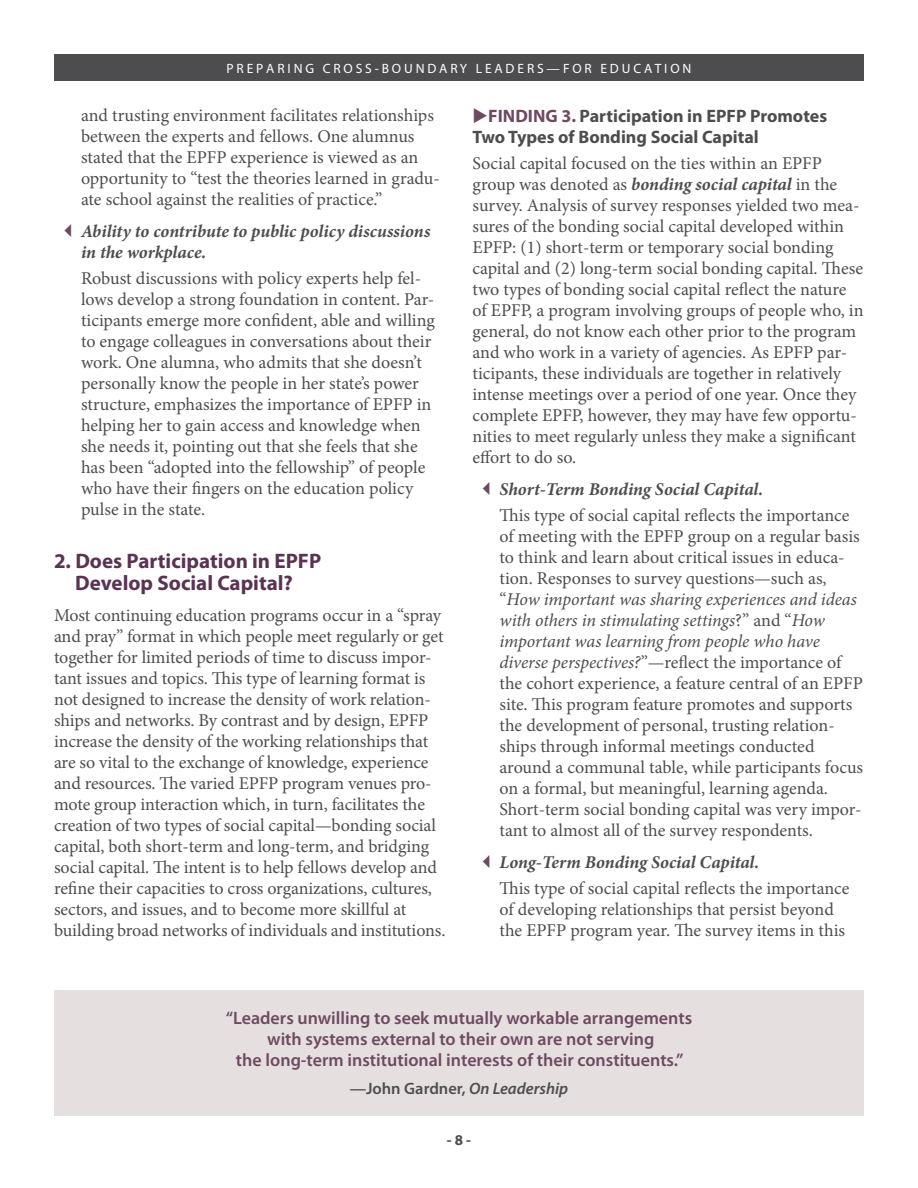
<style>
.page{position:relative;width:918px;height:1188px;background:#fff}
.page>*{position:absolute;margin:0;border:0;box-sizing:border-box;transform-origin:0 0}
.t1{font:700 21px/21.8px "Myriad Pro";color:#5a3353;text-align:center}
.t2{font:18px/21px "Minion Pro";letter-spacing:-.005em;color:#4d4d4f}
.t3{font:600 18px/21px "Myriad Pro";color:#6e4a62;text-align:center}
.t4{font:italic 700 18px/21px "Minion Pro";letter-spacing:-.005em;color:#4d4d4f}
.t5{font:700 18px/21px "Myriad Pro";color:#4d4d4f}
.t6{font:600 16.5px "Myriad Pro";color:#4d4d4f}
.t7{font:700 15px "Myriad Pro";color:#4d4d4f}
.t8{font:13.5px "Myriad Pro";color:#fff}
.s1{color:#6e4a62}
.s2{font-weight:700;font-style:italic}
.s3{font-style:italic}
</style>
<div class="page">
<div style="left:54px;top:54px;width:810px;height:27px;background:#4d4d4f"></div>
<div style="left:54px;top:990px;width:810px;height:126px;background:#e6dfe0"></div>
<p class="t8" style="left:227px;top:60px;width:466px">P R E P A R I N G C R O S S - B O U N D A R Y L E A D E R S — F O R E D U C A T I O N</p>
<p class="t2" style="left:81px;top:105px;width:360px">and trusting environment facilitates relationships between the experts and fellows. One alumnus stated that the EPFP experience is viewed as an opportunity to “test the theories learned in gradu&shy;ate school against the realities of practice.”</p>
<p class="t4" style="left:81px;top:220px;width:351px">Ability to contribute to public policy discussions in the workplace.</p>
<p class="t2" style="left:81px;top:268px;width:355px">Robust discussions with policy experts help fel&shy;lows develop a strong foundation in content. Par&shy;ticipants emerge more confident, able and willing to engage colleagues in conversations about their work. One alumna, who admits that she doesn’t personally know the people in her state’s power structure, emphasizes the importance of EPFP in helping her to gain access and knowledge when she needs it, pointing out that she feels that she has been “adopted into the fellowship” of people who have their fingers on the education policy pulse in the state.</p>
<p class="t1" style="left:54px;top:549px;width:269px">2. Does Participation in EPFP<br>Develop Social Capital?</p>
<p class="t2" style="left:54px;top:605px;width:393px">Most continuing education programs occur in a “spray and pray” format in which people meet regularly or get together for limited periods of time to discuss impor&shy;tant issues and topics. This type of learning format is not designed to increase the density of work relation&shy;ships and networks. By contrast and by design, EPFP increase the density of the working relationships that are so vital to the exchange of knowledge, experience and resources. The varied EPFP program venues pro&shy;mote group interaction which, in turn, facilitates the creation of two types of social capital—bonding social capital, both short-term and long-term, and bridging social capital. The intent is to help fellows develop and refine their capacities to cross organizations, cultures, sectors, and issues, and to become more skillful at building broad networks of individuals and institutions.</p>
<p class="t5" style="left:472px;top:105px;width:356px"><span class="s1">◆FINDING 3.</span> Participation in EPFP Promotes<br>Two Types of Bonding Social Capital</p>
<p class="t2" style="left:472px;top:153px;width:393px">Social capital focused on the ties within an EPFP group was denoted as <span class="s2">bonding social capital</span> in the survey. Analysis of survey responses yielded two mea&shy;sures of the bonding social capital developed within EPFP: (1) short-term or temporary social bonding capital and (2) long-term social bonding capital. These two types of bonding social capital reflect the nature of EPFP, a program involving groups of people who, in general, do not know each other prior to the program and who work in a variety of agencies. As EPFP par&shy;ticipants, these individuals are together in relatively intense meetings over a period of one year. Once they complete EPFP, however, they may have few opportu&shy;nities to meet regularly unless they make a significant effort to do so.</p>
<p class="t4" style="left:500px;top:478px;width:265px">Short-Term Bonding Social Capital.</p>
<p class="t2" style="left:500px;top:505px;width:365px">This type of social capital reflects the importance of meeting with the EPFP group on a regular basis to think and learn about critical issues in educa&shy;tion. Responses to survey questions—such as, “<span class="s3">How important was sharing experiences and ideas with others in stimulating settings</span>?” and “<span class="s3">How important was learning from people who have diverse perspectives?</span>”—reflect the importance of the cohort experience, a feature central of an EPFP site. This program feature promotes and supports the development of personal, trusting relation&shy;ships through informal meetings conducted around a communal table, while participants focus on a formal, but meaningful, learning agenda.<br>Short-term social bonding capital was very impor&shy;tant to almost all of the survey respondents.</p>
<p class="t4" style="left:500px;top:851px;width:261px">Long-Term Bonding Social Capital.</p>
<p class="t2" style="left:500px;top:878px;width:351px">This type of social capital reflects the importance of developing relationships that persist beyond the EPFP program year. The survey items in this</p>
<p class="t3" style="left:226px;top:1007px;width:468px">“Leaders unwilling to seek mutually workable arrangements with systems external to their own are not serving<br>the long-term institutional interests of their constituents.”</p>
<p class="t6" style="left:350px;top:1077px;width:220px">—John Gardner, <span class="s3">On Leadership</span></p>
<p class="t7" style="left:447px;top:1130px;width:26px">- 8 -</p>
</div>
